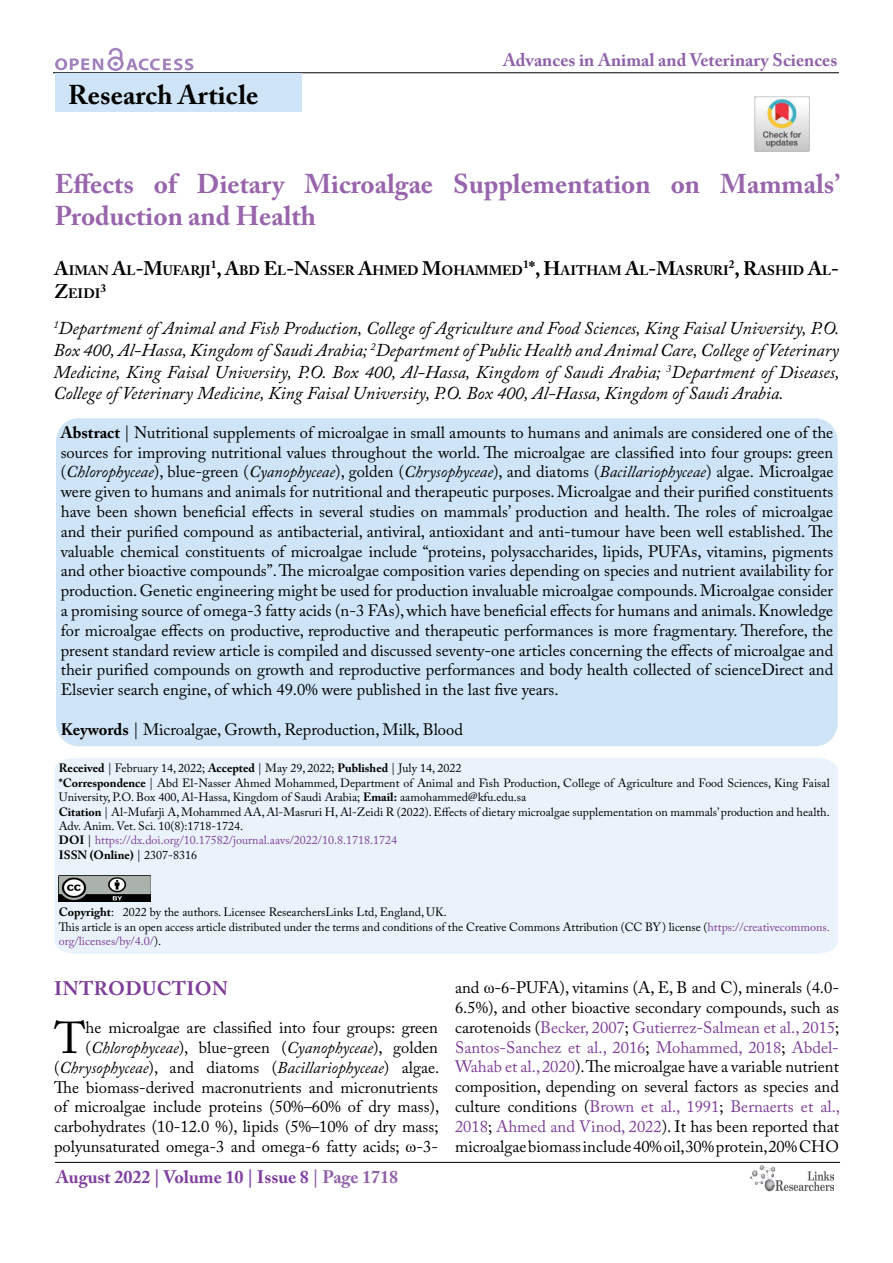
<style>
.page{position:relative;width:893px;height:1263px;background:#fff}
.page>*{position:absolute;margin:0;border:0;box-sizing:border-box;transform-origin:0 0}
.t1{font:44.4px "Adobe Caslon Pro";color:#000}
.t2{font:700 27px/32.4px "Adobe Caslon Pro";color:#7f3f98}
.t3{font:700 27px "Adobe Caslon Pro";letter-spacing:.005em;color:#000}
.t4{font:700 19.5px "Adobe Caslon Pro";letter-spacing:.015em;color:#7f3f98}
.t5{font:italic 18px/21.6px "Adobe Caslon Pro";color:#000;text-align:justify}
.t6{font:700 18px "Adobe Caslon Pro";color:#9161a9}
.t7{font:700 18px "Adobe Caslon Pro";color:#7f3f9f}
.t8{font:16.5px/19.8px "Adobe Caslon Pro";color:#000;text-align:justify}
.t9{font:700 13.65px/23.4px "Adobe Caslon Pro";color:#000}
.t10{font:12px/14.4px "Adobe Caslon Pro";color:#000}
.t11{font:700 11.4px "Adobe Caslon Pro";color:#000}
.s1{font-size:19.5px}
.s2{font-weight:700}
.s3{font-style:italic}
.s4{color:#7f3f98}
.s5{font-family:"Times New Roman"}
.s6{color:#9161a9}
</style>
<div class="page">
<hr style="left:53px;top:72px;width:786px;height:1px;background:#000">
<hr style="left:55px;top:1162px;width:785px;height:1px;background:#000">
<svg style="left:55px;top:48px;width:138px;height:23px"></svg>
<img style="left:750px;top:1166px;width:83px;height:26px">
<div style="left:55px;top:74px;width:247px;height:38px;background:#cfe5f7"></div>
<div style="left:56px;top:418px;width:782px;height:328px;background:#cfe5f7;border-radius:23px"></div>
<div style="left:55px;top:758px;width:783px;height:196px;background:#eaf3fb"></div>
<img style="left:59px;top:876px;width:91px;height:25px">
<img style="left:754px;top:96px;width:55px;height:56px">
<h2 class="t3" style="left:68px;top:79px;width:192px">Research Article</h2>
<p class="t6" style="left:503px;top:50px;width:336px">Advances in Animal and Veterinary Sciences</p>
<h2 class="t2" style="left:55px;top:167px;width:787px">Effects of Dietary Microalgae Supplementation on Mammals’<br>Production and Health</h2>
<p class="t9" style="left:55px;top:258px;width:786px"><span class="s1">A</span>IMAN <span class="s1">A</span>L<span class="s1">-M</span>UFARJI<sup>1</sup><span class="s1">, A</span>BD <span class="s1">E</span>L<span class="s1">-N</span>ASSER <span class="s1">A</span>HMED <span class="s1">M</span>OHAMMED<sup>1</sup><span class="s1">*, H</span>AITHAM <span class="s1">A</span>L<span class="s1">-M</span>ASRURI<sup>2</sup><span class="s1">, R</span>ASHID <span class="s1">A</span>L<span class="s1">-<br>Z</span>EIDI</p>
<p class="t11" style="left:101px;top:281px;width:7px">3</p>
<p class="t5" style="left:53px;top:317px;width:788px"><sup>1</sup>Department of Animal and Fish Production, College of Agriculture and Food Sciences, King Faisal University, P.O.<br>Box 400, Al-Hassa, Kingdom of Saudi Arabia; <sup>2</sup>Department of Public Health and Animal Care, College of Veterinary Medicine, King Faisal University, P.O. Box 400, Al-Hassa, Kingdom of Saudi Arabia; <sup>3</sup>Department of Diseases, College of Veterinary Medicine, King Faisal University, P.O. Box 400, Al-Hassa, Kingdom of Saudi Arabia.</p>
<p class="t8" style="left:61px;top:422px;width:774px"><span class="s2">Abstract</span> | Nutritional supplements of microalgae in small amounts to humans and animals are considered one of the sources for improving nutritional values throughout the world. The microalgae are classified into four groups: green (<span class="s3">Chlorophyceae</span>), blue-green (<span class="s3">Cyanophyceae</span>), golden (<span class="s3">Chrysophyceae</span>), and diatoms (<span class="s3">Bacillariophyceae</span>) algae. Microalgae were given to humans and animals for nutritional and therapeutic purposes. Microalgae and their purified constituents have been shown beneficial effects in several studies on mammals’ production and health. The roles of microalgae and their purified compound as antibacterial, antiviral, antioxidant and anti-tumour have been well established. The valuable chemical constituents of microalgae include “proteins, polysaccharides, lipids, PUFAs, vitamins, pigments and other bioactive compounds”. The microalgae composition varies depending on species and nutrient availability for production. Genetic engineering might be used for production invaluable microalgae compounds. Microalgae consider a promising source of omega-3 fatty acids (n-3 FAs), which have beneficial effects for humans and animals. Knowledge for microalgae effects on productive, reproductive and therapeutic performances is more fragmentary. Therefore, the present standard review article is compiled and discussed seventy-one articles concerning the effects of microalgae and their purified compounds on growth and reproductive performances and body health collected of scienceDirect and Elsevier search engine, of which 49.0% were published in the last five years.</p>
<p class="t8" style="left:61px;top:719px;width:404px"><span class="s2">Keywords</span> | Microalgae, Growth, Reproduction, Milk, Blood</p>
<p class="t10" style="left:59px;top:761px;width:772px"><span class="s2">Received</span> | February 14, 2022; <span class="s2">Accepted</span> | May 29, 2022; <span class="s2">Published</span> | July 14, 2022<br><span class="s2">*Correspondence</span> | Abd El-Nasser Ahmed Mohammed, Department of Animal and Fish Production, College of Agriculture and Food Sciences, King Faisal University, P.O. Box 400, Al-Hassa, Kingdom of Saudi Arabia; <span class="s2">Email:</span> aamohammed@kfu.edu.sa<br><span class="s2">Citation</span> | Al-Mufarji A, Mohammed AA, Al-Masruri H, Al-Zeidi R (2022). Effects of dietary microalgae supplementation on mammals’ production and health.<br>Adv. Anim. Vet. Sci. 10(8):1718-1724.<br><span class="s2">DOI</span> | <span class="s4">https://dx.doi.org/10.17582/journal.aavs/2022/10.8.1718.1724<br></span><span class="s2">ISSN (Online)</span> | 2307-8316</p>
<p class="t10" style="left:59px;top:905px;width:772px"><span class="s2">Copyright</span>: 2022 by the authors. Licensee ResearchersLinks Ltd, England, UK.<br>This article is an open access article distributed under the terms and conditions of the Creative Commons Attribution (CC BY) license (<span class="s4">https://creativecommons. org/licenses/by/4.0/</span>).</p>
<p class="t4" style="left:54px;top:977px;width:175px">INTRODUCTION</p>
<h1 class="t1" style="left:54px;top:1012px;width:33px">T</h1>
<p class="t8" style="left:54px;top:1017px;width:387px;text-align:right">he microalgae are classified into four groups: green (<span class="s3">Chlorophyceae</span>), blue-green (<span class="s3">Cyanophyceae</span>), golden (<span class="s3">Chrysophyceae</span>), and diatoms (<span class="s3">Bacillariophyceae</span>) algae.<br>The biomass-derived macronutrients and micronutrients of microalgae include proteins (50%–60% of dry mass), carbohydrates (10-12.0 %), lipids (5%–10% of dry mass; polyunsaturated omega-3 and omega-6 fatty acids; <span class="s5">ω</span>-3-</p>
<p class="t7" style="left:56px;top:1166px;width:344px">August 2022 | Volume 10 | Issue 8 <span class="s6">| Page 1718</span></p>
<p class="t8" style="left:455px;top:977px;width:387px">and <span class="s5">ω</span>-6-PUFA), vitamins (A, E, B and C), minerals (4.0- 6.5%), and other bioactive secondary compounds, such as carotenoids (<span class="s4">Becker, 2007</span>; <span class="s4">Gutierrez-Salmean et al., 2015</span>; <span class="s4">Santos-Sanchez et al., 2016</span>; <span class="s4">Mohammed, 2018</span>; <span class="s4">Abdel-Wahab et al., 2020</span>). The microalgae have a variable nutrient composition, depending on several factors as species and culture conditions (<span class="s4">Brown et al., 1991</span>; <span class="s4">Bernaerts et al., 2018</span>; <span class="s4">Ahmed and Vinod, 2022</span>). It has been reported that microalgae biomass include 40% oil, 30% protein, 20% CHO</p>
</div>
